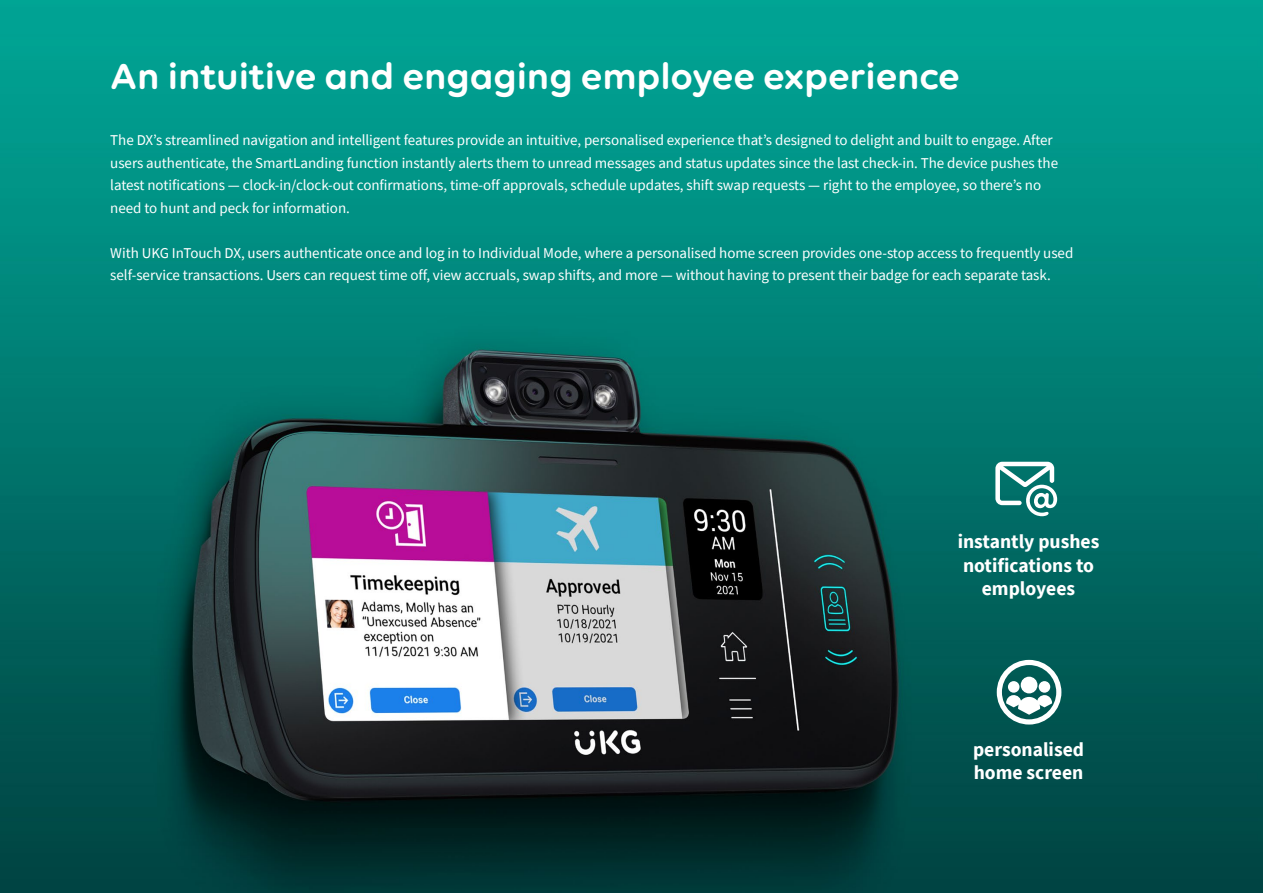
<style>
.page{position:relative;width:1263px;height:893px;background:#fff}
.page>*{position:absolute;margin:0;border:0;box-sizing:border-box;transform-origin:0 0}
.t1{font:600 39px "Volte Rounded";letter-spacing:-.005em;color:#fff}
.t2{font:700 19.5px/23.5px "Source Sans Pro";color:#fff;text-align:center}
.t3{font:15px/22.5px "Source Sans Pro";letter-spacing:-.005em;color:#fff}
</style>
<div class="page">
<img style="left:0;top:0;width:1263px;height:893px">
<svg style="left:995px;top:462px;width:62px;height:54px"></svg>
<svg style="left:997px;top:660px;width:64px;height:64px"></svg>
<h1 class="t1" style="left:110px;top:53px;width:851px">An intuitive and engaging employee experience</h1>
<p class="t3" style="left:110px;top:129px;width:949px">The DX’s streamlined navigation and intelligent features provide an intuitive, personalised experience that’s designed to delight and built to engage. After users authenticate, the SmartLanding function instantly alerts them to unread messages and status updates since the last check-in. The device pushes the latest notifications — clock-in/clock-out confirmations, time-off approvals, schedule updates, shift swap requests — right to the employee, so there’s no need to hunt and peck for information.</p>
<p class="t3" style="left:110px;top:241px;width:964px">With UKG InTouch DX, users authenticate once and log in to Individual Mode, where a personalised home screen provides one-stop access to frequently used self-service transactions. Users can request time off, view accruals, swap shifts, and more — without having to present their badge for each separate task.</p>
<h2 class="t2" style="left:958px;top:530px;width:143px">instantly pushes notifications to employees</h2>
<h2 class="t2" style="left:973px;top:737px;width:113px;text-align:left">personalised home screen</h2>
</div>
